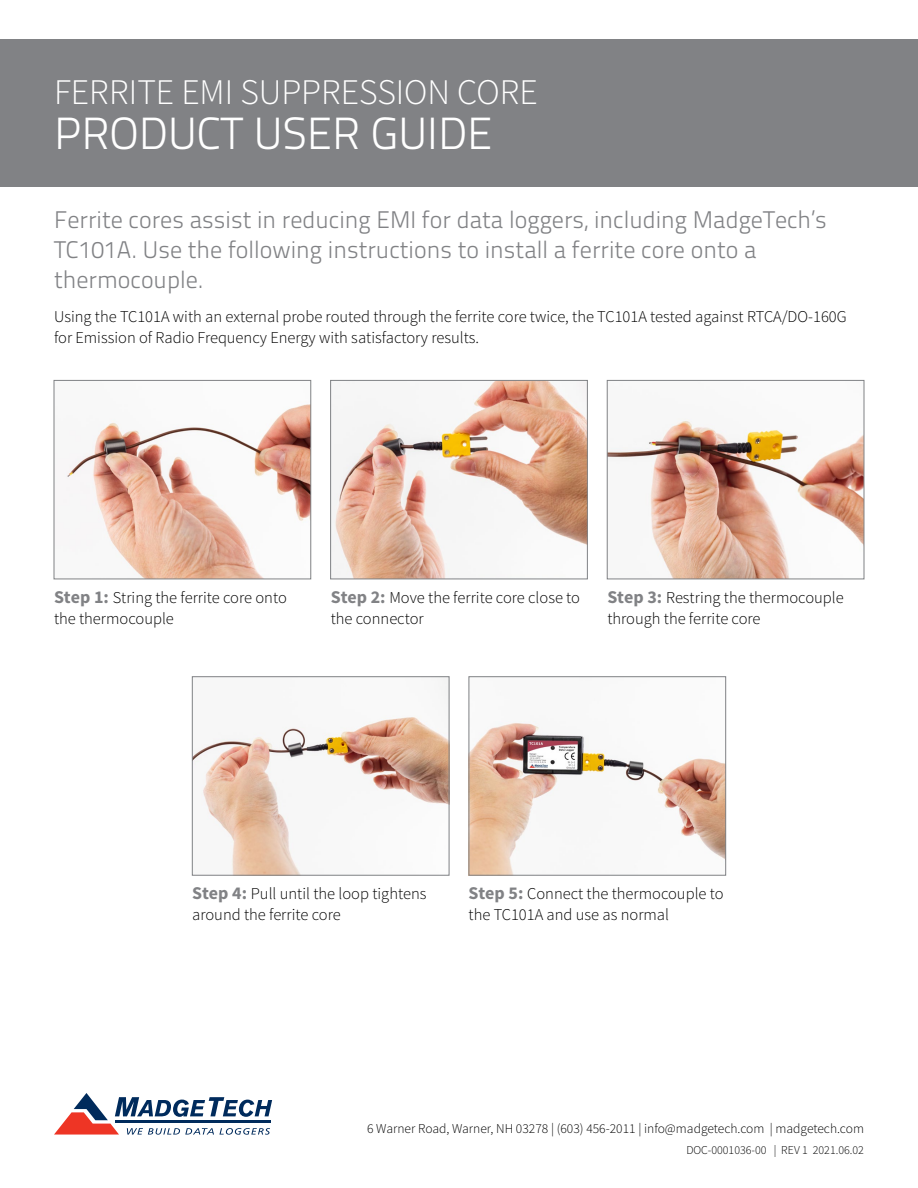
<style>
.page{position:relative;width:918px;height:1188px;background:#fff}
.page>*{position:absolute;margin:0;border:0;box-sizing:border-box;transform-origin:0 0}
.t1{font:300 45px "Titillium Text 22 L";color:#fff}
.t2{font:300 36px "Source Sans Pro";color:#fff}
.t3{font:300 24px/30px "Titillium Text 22 L";color:#818285}
.t4{font:300 16.5px/21px "Source Sans Pro";color:#000}
.t5{font:300 13.5px "Source Sans Pro";color:#000}
.t6{font:300 12px "Source Sans Pro";color:#000}
.s1{font-weight:700;font-size:18px;color:#818285}
</style>
<div class="page">
<div style="left:0;top:39px;width:918px;height:148px;background:#818285"></div>
<svg style="left:54px;top:1093px;width:218px;height:42px"></svg>
<hr style="left:115px;top:1120px;width:156px;height:3px;background:#002b5c">
<img style="left:66px;top:404px;width:243px;height:173px">
<div style="left:54px;top:380px;width:257px;height:199px;border:1px solid #808285"></div>
<img style="left:194px;top:679px;width:253px;height:194px">
<div style="left:192px;top:677px;width:257px;height:198px;border:1px solid #808285"></div>
<img style="left:332px;top:382px;width:254px;height:195px">
<div style="left:330px;top:380px;width:258px;height:199px;border:1px solid #808285"></div>
<img style="left:471px;top:721px;width:253px;height:152px">
<img style="left:609px;top:418px;width:253px;height:159px">
<div style="left:607px;top:380px;width:257px;height:199px;border:1px solid #808285"></div>
<h2 class="t2" style="left:54px;top:70px;width:485px">FERRITE EMI SUPPRESSION CORE</h2>
<h1 class="t1" style="left:54px;top:101px;width:440px">PRODUCT USER GUIDE</h1>
<h3 class="t3" style="left:54px;top:203px;width:774px">Ferrite cores assist in reducing EMI for data loggers, including MadgeTech’s<br>TC101A. Use the following instructions to install a ferrite core onto a thermocouple.</h3>
<p class="t4" style="left:54px;top:306px;width:794px">Using the TC101A with an external probe routed through the ferrite core twice, the TC101A tested against RTCA/DO-160G for Emission of Radio Frequency Energy with satisfactory results.</p>
<p class="t4" style="left:54px;top:588px;width:234px"><span class="s1">Step 1:</span> String the ferrite core onto the thermocouple</p>
<p class="t4" style="left:331px;top:588px;width:251px"><span class="s1">Step 2:</span> Move the ferrite core close to the connector</p>
<p class="t4" style="left:607px;top:588px;width:238px"><span class="s1">Step 3:</span> Restring the thermocouple through the ferrite core</p>
<p class="t4" style="left:192px;top:883px;width:236px"><span class="s1">Step 4:</span> Pull until the loop tightens around the ferrite core</p>
<p class="t4" style="left:469px;top:883px;width:257px"><span class="s1">Step 5:</span> Connect the thermocouple to the TC101A and use as normal</p>
<p class="t5" style="left:367px;top:1120px;width:498px">6 Warner Road, Warner, NH 03278 | (603) 456-2011 | info@madgetech.com | madgetech.com</p>
<p class="t6" style="left:686px;top:1143px;width:179px">DOC-0001036-00 | REV 1 2021.06.02</p>
</div>
